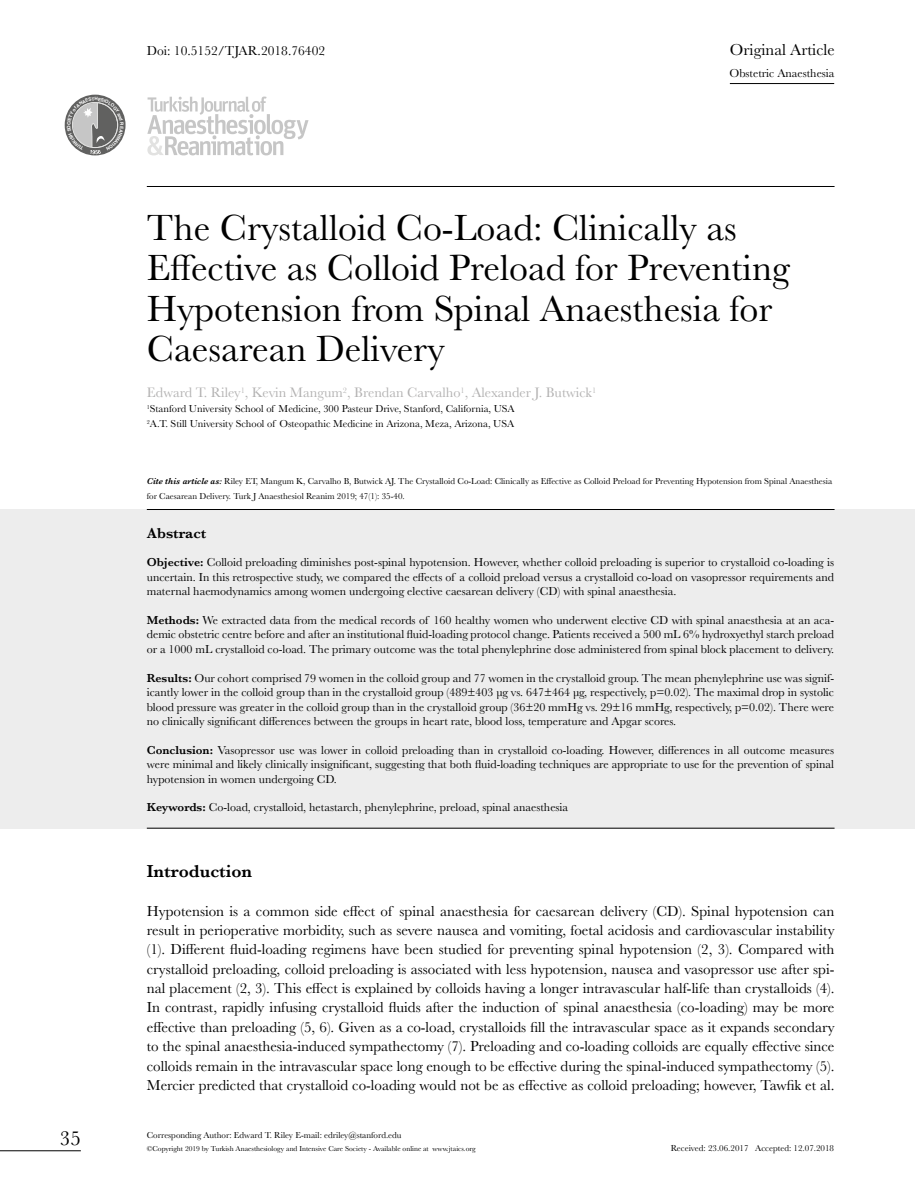
<style>
.page{position:relative;width:915px;height:1191px;background:#fff}
.page>*{position:absolute;margin:0;border:0;box-sizing:border-box;transform-origin:0 0}
.t1{font:37.8px/40.5px "Baskerville";color:#000}
.t2{font:21px "Baskerville";color:#000}
.t3{font:600 18px "Baskerville";color:#000}
.t4{font:16.5px "Baskerville";color:#000}
.t5{font:15px/19.4px "Baskerville";color:#000;text-align:justify}
.t6{font:600 15px "Baskerville";color:#000}
.t7{font:14.25px "Baskerville";color:#b3b2b2}
.t8{font:13.5px "Baskerville";color:#000}
.t9{font:12px/14.4px "Baskerville";color:#000;text-align:justify}
.t10{font:10.5px/15px "Baskerville";color:#000}
.t11{font:9px/15px "Baskerville";color:#000}
.t12{font:7.5px "Baskerville";color:#000}
.s1{font-weight:600;font-style:italic}
.s2{font-weight:600}
</style>
<div class="page">
<svg style="left:147px;top:97px;width:161px;height:58px"></svg>
<hr style="left:147px;top:186px;width:687px;height:1px;background:#000">
<div style="left:0;top:509px;width:914px;height:319px;background:#ededed"></div>
<hr style="left:147px;top:509px;width:687px;height:1px;background:#000">
<hr style="left:147px;top:828px;width:687px;height:1px;background:#000">
<hr style="left:0;top:1150px;width:81px;height:1px;background:#000">
<hr style="left:729px;top:83px;width:104px;height:1px;background:#000">
<svg style="left:65px;top:97px;width:58px;height:57px"></svg>
<h2 class="t2" style="left:60px;top:1124px;width:22px">35</h2>
<p class="t8" style="left:147px;top:42px;width:180px">Doi: 10.5152/TJAR.2018.76402</p>
<h3 class="t4" style="left:729px;top:39px;width:106px">Original Article</h3>
<p class="t9" style="left:729px;top:66px;width:107px">Obstetric Anaesthesia</p>
<h1 class="t1" style="left:147px;top:208px;width:644px">The Crystalloid Co-Load: Clinically as Effective as Colloid Preload for Preventing Hypotension from Spinal Anaesthesia for Caesarean Delivery</h1>
<p class="t7" style="left:147px;top:384px;width:450px">Edward T. Riley<sup>1</sup>, Kevin Mangum<sup>2</sup>, Brendan Carvalho<sup>1</sup>, Alexander J. Butwick<sup>1</sup></p>
<p class="t10" style="left:147px;top:402px;width:369px"><sup>1</sup>Stanford University School of Medicine, 300 Pasteur Drive, Stanford, California, USA<br><sup>2</sup>A.T. Still University School of Osteopathic Medicine in Arizona, Meza, Arizona, USA</p>
<p class="t11" style="left:147px;top:473px;width:686px"><span class="s1">Cite this article as:</span> Riley ET, Mangum K, Carvalho B, Butwick AJ. The Crystalloid Co-Load: Clinically as Effective as Colloid Preload for Preventing Hypotension from Spinal Anaesthesia for Caesarean Delivery. Turk J Anaesthesiol Reanim 2019; 47(1): 35-40.</p>
<p class="t6" style="left:147px;top:522px;width:61px">Abstract</p>
<p class="t9" style="left:147px;top:555px;width:688px"><span class="s2">Objective:</span> Colloid preloading diminishes post-spinal hypotension. However, whether colloid preloading is superior to crystalloid co-loading is uncertain. In this retrospective study, we compared the effects of a colloid preload versus a crystalloid co-load on vasopressor requirements and maternal haemodynamics among women undergoing elective caesarean delivery (CD) with spinal anaesthesia.</p>
<p class="t9" style="left:147px;top:613px;width:688px"><span class="s2">Methods:</span> We extracted data from the medical records of 160 healthy women who underwent elective CD with spinal anaesthesia at an aca&shy;demic obstetric centre before and after an institutional fluid-loading protocol change. Patients received a 500 mL 6% hydroxyethyl starch preload or a 1000 mL crystalloid co-load. The primary outcome was the total phenylephrine dose administered from spinal block placement to delivery.</p>
<p class="t9" style="left:147px;top:671px;width:688px"><span class="s2">Results:</span> Our cohort comprised 79 women in the colloid group and 77 women in the crystalloid group. The mean phenylephrine use was signif&shy;icantly lower in the colloid group than in the crystalloid group (489±403 μg vs. 647±464 μg, respectively, p=0.02). The maximal drop in systolic blood pressure was greater in the colloid group than in the crystalloid group (36±20 mmHg vs. 29±16 mmHg, respectively, p=0.02). There were no clinically significant differences between the groups in heart rate, blood loss, temperature and Apgar scores.</p>
<p class="t9" style="left:147px;top:743px;width:688px"><span class="s2">Conclusion:</span> Vasopressor use was lower in colloid preloading than in crystalloid co-loading. However, differences in all outcome measures were minimal and likely clinically insignificant, suggesting that both fluid-loading techniques are appropriate to use for the prevention of spinal hypotension in women undergoing CD.</p>
<p class="t9" style="left:147px;top:800px;width:423px"><span class="s2">Keywords:</span> Co-load, crystalloid, hetastarch, phenylephrine, preload, spinal anaesthesia</p>
<h3 class="t3" style="left:147px;top:858px;width:107px">Introduction</h3>
<p class="t5" style="left:147px;top:901px;width:689px">Hypotension is a common side effect of spinal anaesthesia for caesarean delivery (CD). Spinal hypotension can result in perioperative morbidity, such as severe nausea and vomiting, foetal acidosis and cardiovascular instability (1). Different fluid-loading regimens have been studied for preventing spinal hypotension (2, 3). Compared with crystalloid preloading, colloid preloading is associated with less hypotension, nausea and vasopressor use after spi&shy;nal placement (2, 3). This effect is explained by colloids having a longer intravascular half-life than crystalloids (4).<br>In contrast, rapidly infusing crystalloid fluids after the induction of spinal anaesthesia (co-loading) may be more effective than preloading (5, 6). Given as a co-load, crystalloids fill the intravascular space as it expands secondary to the spinal anaesthesia-induced sympathectomy (7). Preloading and co-loading colloids are equally effective since colloids remain in the intravascular space long enough to be effective during the spinal-induced sympathectomy (5).<br>Mercier predicted that crystalloid co-loading would not be as effective as colloid preloading; however, Tawfik et al.</p>
<p class="t11" style="left:147px;top:1127px;width:256px">Corresponding Author: Edward T. Riley E-mail: edriley@stanford.edu</p>
<p class="t12" style="left:147px;top:1143px;width:330px">©Copyright 2019 by Turkish Anaesthesiology and Intensive Care Society - Available online at www.jtaics.org</p>
<p class="t11" style="left:670px;top:1140px;width:165px">Received: 23.06.2017 Accepted: 12.07.2018</p>
</div>
